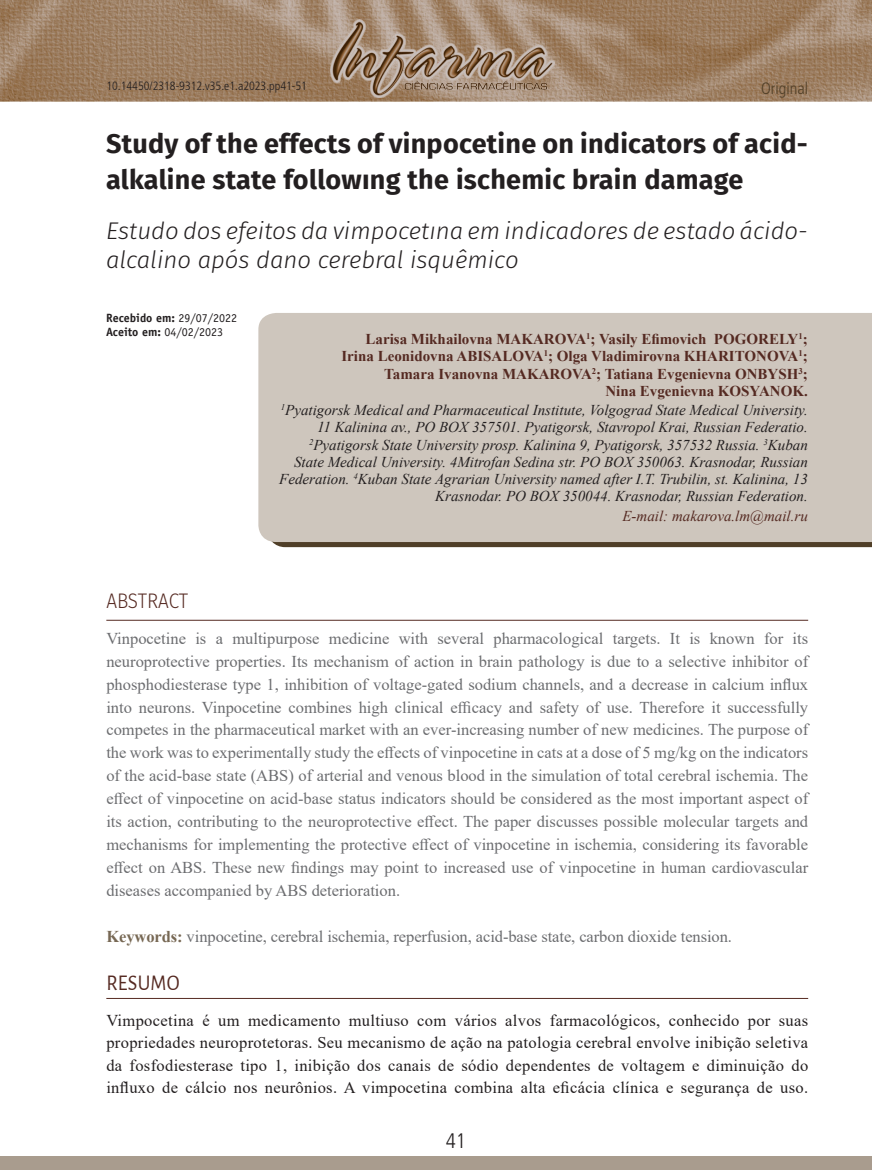
<style>
.page{position:relative;width:872px;height:1170px;background:#fff}
.page>*{position:absolute;margin:0;border:0;box-sizing:border-box;transform-origin:0 0}
.t1{font:700 27px/36px "Fira Sans";letter-spacing:.01em;color:#231f20}
.t2{font:italic 300 24px/28.8px "Fira Sans";color:#231f20}
.t3{font:22.5px "Alegreya Sans";letter-spacing:.01em;color:#552a22;scale:.9 1}
.t4{font:300 21px "Fira Sans";letter-spacing:-.01em;color:#552a22;scale:.9 1}
.t5{font:300 condensed 21px "Frutiger LT Std";color:#231f20}
.t6{font:16.5px/23px "Times New Roman";letter-spacing:-.005em;color:#6c6d70;text-align:justify}
.t7{font:16.5px/22.5px "Times New Roman";letter-spacing:.02em;color:#231f20;text-align:justify}
.t8{font:300 condensed 16.5px "Frutiger LT Std";color:#503f28}
.t9{font:italic 15px/17.2px "Times New Roman";color:#231f20;text-align:right}
.t10{font:700 15px/17.2px "Times New Roman";color:#552a22;text-align:right}
.t11{font:italic 15px "Times New Roman";color:#552a22}
.t12{font:700 12px/14.4px "Officina Sans Std";color:#231f20}
.t13{font:300 condensed 12px "Frutiger LT Std";color:#231f20}
.s1{font-weight:400}
.s2{font-weight:700;color:#776854}
</style>
<div class="page">
<img style="left:0;top:0;width:872px;height:102px">
<img style="left:330px;top:20px;width:224px;height:77px">
<div style="left:0;top:1155px;width:872px;height:14px;background:#a99c8e"></div>
<hr style="left:106px;top:620px;width:702px;height:1px;background:#552a22">
<hr style="left:106px;top:997px;width:702px;height:1px;background:#552a22">
<div style="left:272px;top:542px;width:600px;height:5px;background:#503f28"></div>
<div style="left:258px;top:313px;width:614px;height:229px;background:#cec6bd"></div>
<p class="t13" style="left:106px;top:79px;width:202px">10.14450/2318-9312.v35.e1.a2023.pp41-51</p>
<p class="t8" style="left:761px;top:79px;width:49px">Original</p>
<h1 class="t1" style="left:106px;top:124px;width:703px">Study of the effects of vinpocetine on indicators of acid&shy;alkaline state followıng the ischemic brain damage</h1>
<h2 class="t2" style="left:106px;top:216px;width:703px">Estudo dos efeitos da vimpocetına em indicadores de estado ácido&shy;alcalino após dano cerebral isquêmico</h2>
<p class="t12" style="left:106px;top:310px;width:133px">Recebido em: <span class="s1">29/07/2022<br></span>Aceito em: <span class="s1">04/02/2023</span></p>
<p class="t10" style="left:341px;top:330px;width:468px">Larisa Mikhailovna MAKAROVA<sup>1</sup>; Vasily Efimovich POGORELY<sup>1</sup>; Irina Leonidovna ABISALOVA<sup>1</sup>; Olga Vladimirovna KHARITONOVA<sup>1</sup>; Tamara Ivanovna MAKAROVA<sup>2</sup>; Tatiana Evgenievna ONBYSH<sup>3</sup>;<br>Nina Evgenievna KOSYANOK.</p>
<p class="t9" style="left:279px;top:401px;width:530px"><sup>1</sup>Pyatigorsk Medical and Pharmaceutical Institute, Volgograd State Medical University.<br>11 Kalinina av., PO BOX 357501. Pyatigorsk, Stavropol Krai, Russian Federatio.<br><sup>2</sup>Pyatigorsk State University prosp. Kalinina 9, Pyatigorsk, 357532 Russia. <sup>3</sup>Kuban State Medical University. 4Mitrofan Sedina str. PO BOX 350063. Krasnodar, Russian Federation. <sup>4</sup>Kuban State Agrarian University named after I.T. Trubilin, st. Kalinina, 13<br>Krasnodar. PO BOX 350044. Krasnodar, Russian Federation.</p>
<p class="t11" style="left:622px;top:505px;width:187px">E-mail: makarova.lm@mail.ru</p>
<p class="t4" style="left:106px;top:585px;width:92px">ABSTRACT</p>
<p class="t6" style="left:106px;top:626px;width:703px">Vinpocetine is a multipurpose medicine with several pharmacological targets. It is known for its neuroprotective properties. Its mechanism of action in brain pathology is due to a selective inhibitor of phosphodiesterase type 1, inhibition of voltage-gated sodium channels, and a decrease in calcium influx into neurons. Vinpocetine combines high clinical efficacy and safety of use. Therefore it successfully competes in the pharmaceutical market with an ever-increasing number of new medicines. The purpose of the work was to experimentally study the effects of vinpocetine in cats at a dose of 5 mg/kg on the indicators of the acid-base state (ABS) of arterial and venous blood in the simulation of total cerebral ischemia. The effect of vinpocetine on acid-base status indicators should be considered as the most important aspect of its action, contributing to the neuroprotective effect. The paper discusses possible molecular targets and mechanisms for implementing the protective effect of vinpocetine in ischemia, considering its favorable effect on ABS. These new findings may point to increased use of vinpocetine in human cardiovascular diseases accompanied by ABS deterioration.</p>
<p class="t6" style="left:106px;top:924px;width:627px"><span class="s2">Keywords:</span> vinpocetine, cerebral ischemia, reperfusion, acid-base state, carbon dioxide tension.</p>
<h3 class="t3" style="left:107px;top:967px;width:83px">RESUMO</h3>
<p class="t7" style="left:106px;top:1008px;width:703px">Vimpocetina é um medicamento multiuso com vários alvos farmacológicos, conhecido por suas propriedades neuroprotetoras. Seu mecanismo de ação na patologia cerebral envolve inibição seletiva da fosfodiesterase tipo 1, inibição dos canais de sódio dependentes de voltagem e diminuição do influxo de cálcio nos neurônios. A vimpocetina combina alta eficácia clínica e segurança de uso.</p>
<p class="t5" style="left:446px;top:1128px;width:22px">41</p>
</div>
